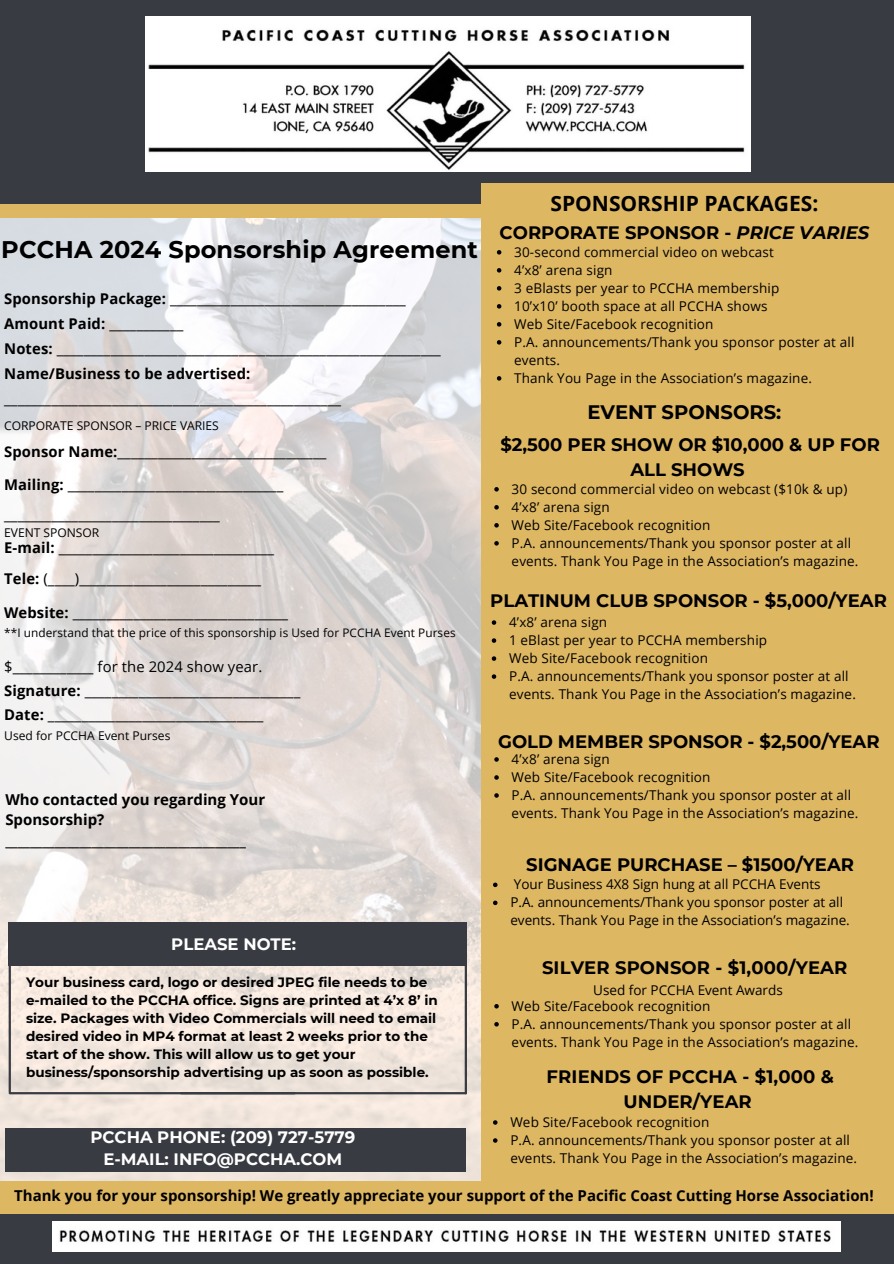
<style>
.page{position:relative;width:894px;height:1264px;background:#fff}
.page>*{position:absolute;margin:0;border:0;box-sizing:border-box;transform-origin:0 0}
.t1{font:700 24px "Montserrat";letter-spacing:.005em;color:#000}
.t2{font:700 21px "Open Sans";color:#000}
.t3{font:700 19.5px "Montserrat";color:#000}
.t4{font:700 18px/24.8px "Montserrat";color:#000;text-align:center}
.t5{font:700 16.5px/22.5px "Montserrat";color:#fff;text-align:center}
.t6{font:700 15px/20.2px "Open Sans";color:#000}
.t7{font:14.85px/24.9px "Open Sans";letter-spacing:.005em;color:#000}
.t8{font:13.5px/18px "Open Sans";letter-spacing:.01em;color:#000}
.t9{font:700 13.5px/18px "Montserrat";color:#000}
.t10{font:12px "Open Sans";color:#000}
.t11{font:11.85px "Open Sans";letter-spacing:.005em;color:#000}
.s1{font-weight:700}
.s2{font-style:italic}
</style>
<div class="page">
<img style="left:0;top:218px;width:481px;height:962px">
<div style="left:0;top:0;width:893px;height:204px;background:#383b42"></div>
<div style="left:0;top:204px;width:893px;height:14px;background:#deb763"></div>
<div style="left:481px;top:183px;width:412px;height:997px;background:#deb763"></div>
<div style="left:0;top:1214px;width:893px;height:49px;background:#383b42"></div>
<div style="left:0;top:1181px;width:893px;height:33px;background:#deb763"></div>
<div style="left:9px;top:922px;width:458px;height:44px;background:#383b42"></div>
<hr style="left:9px;top:953px;width:2px;height:139px;background:#383b42">
<svg style="left:496px;top:250px;width:5px;height:4px"></svg>
<svg style="left:496px;top:268px;width:5px;height:4px"></svg>
<svg style="left:496px;top:286px;width:5px;height:4px"></svg>
<svg style="left:496px;top:304px;width:5px;height:4px"></svg>
<svg style="left:496px;top:322px;width:5px;height:4px"></svg>
<svg style="left:496px;top:340px;width:5px;height:4px"></svg>
<svg style="left:496px;top:376px;width:5px;height:4px"></svg>
<img style="left:53px;top:1221px;width:787px;height:30px">
<img style="left:145px;top:17px;width:605px;height:154px">
<svg style="left:494px;top:487px;width:4px;height:4px"></svg>
<svg style="left:494px;top:505px;width:4px;height:4px"></svg>
<svg style="left:494px;top:523px;width:4px;height:4px"></svg>
<svg style="left:494px;top:541px;width:4px;height:4px"></svg>
<svg style="left:494px;top:757px;width:4px;height:4px"></svg>
<svg style="left:494px;top:775px;width:4px;height:4px"></svg>
<svg style="left:494px;top:793px;width:4px;height:4px"></svg>
<svg style="left:494px;top:1004px;width:4px;height:4px"></svg>
<svg style="left:494px;top:1022px;width:4px;height:4px"></svg>
<hr style="left:10px;top:1092px;width:284px;height:2px;background:#383b42">
<hr style="left:181px;top:1092px;width:284px;height:2px;background:#383b42">
<hr style="left:464px;top:955px;width:3px;height:138px;background:#383b42">
<div style="left:5px;top:1127px;width:460px;height:44px;background:#383b42"></div>
<svg style="left:491px;top:620px;width:5px;height:5px"></svg>
<svg style="left:491px;top:638px;width:5px;height:5px"></svg>
<svg style="left:491px;top:656px;width:5px;height:5px"></svg>
<svg style="left:491px;top:674px;width:5px;height:5px"></svg>
<svg style="left:493px;top:882px;width:4px;height:5px"></svg>
<svg style="left:493px;top:900px;width:4px;height:5px"></svg>
<svg style="left:493px;top:1120px;width:4px;height:4px"></svg>
<svg style="left:493px;top:1138px;width:4px;height:4px"></svg>
<p class="t1" style="left:1px;top:235px;width:478px">PCCHA 2024 Sponsorship Agreement</p>
<p class="t7" style="left:4px;top:286px;width:438px"><span class="s1">Sponsorship Package:</span> ___________________________________ <span class="s1">Amount Paid:</span> ___________<br><span class="s1">Notes:</span> _________________________________________________________ <span class="s1">Name/Business to be advertised: </span>__________________________________________________</p>
<p class="t10" style="left:4px;top:417px;width:216px">CORPORATE SPONSOR – PRICE VARIES</p>
<p class="t7" style="left:4px;top:438px;width:323px"><span class="s1">Sponsor Name:</span>_______________________________</p>
<p class="t7" style="left:4px;top:471px;width:280px"><span class="s1">Mailing:</span> ________________________________</p>
<h3 class="t7" style="left:4px;top:501px;width:217px">________________________________</h3>
<h3 class="t10" style="left:4px;top:524px;width:97px">EVENT SPONSOR</h3>
<h3 class="t7" style="left:4px;top:534px;width:271px"><span class="s1">E-mail:</span> ________________________________</h3>
<p class="t7" style="left:4px;top:566px;width:258px"><span class="s1">Tele:</span> (____)___________________________</p>
<p class="t7" style="left:4px;top:599px;width:285px"><span class="s1">Website:</span> ________________________________</p>
<p class="t11" style="left:4px;top:624px;width:453px">**I understand that the price of this sponsorship is Used for PCCHA Event Purses</p>
<p class="t7" style="left:4px;top:653px;width:259px">$____________ for the 2024 show year.</p>
<p class="t7" style="left:4px;top:678px;width:297px;line-height:24.2px"><span class="s1">Signature:</span> ________________________________<br><span class="s1">Date:</span> ________________________________</p>
<p class="t10" style="left:4px;top:727px;width:168px">Used for PCCHA Event Purses</p>
<h4 class="t6" style="left:5px;top:789px;width:261px">Who contacted you regarding Your<br>Sponsorship? _______________________________________</h4>
<p class="t5" style="left:171px;top:932px;width:126px">PLEASE NOTE:</p>
<h5 class="t9" style="left:26px;top:973px;width:413px">Your business card, logo or desired JPEG file needs to be e-mailed to the PCCHA office. Signs are printed at 4’x 8’ in size. Packages with Video Commercials will need to email desired video in MP4 format at least 2 weeks prior to the start of the show. This will allow us to get your business/sponsorship advertising up as soon as possible.</h5>
<p class="t5" style="left:90px;top:1125px;width:266px">PCCHA PHONE: (209) 727-5779<br>E-MAIL: INFO@PCCHA.COM</p>
<p class="t2" style="left:550px;top:189px;width:269px">SPONSORSHIP PACKAGES:</p>
<p class="t8" style="left:514px;top:242px;width:261px">30-second commercial video on webcast</p>
<h2 class="t8" style="left:514px;top:260px;width:100px">4’x8’ arena sign</h2>
<h3 class="t8" style="left:514px;top:278px;width:266px">3 eBlasts per year to PCCHA membership</h3>
<p class="t8" style="left:514px;top:296px;width:255px">10’x10’ booth space at all PCCHA shows</p>
<p class="t8" style="left:514px;top:314px;width:201px">Web Site/Facebook recognition</p>
<p class="t8" style="left:514px;top:332px;width:342px">P.A. announcements/Thank you sponsor poster at all events.</p>
<p class="t8" style="left:514px;top:368px;width:299px">Thank You Page in the Association’s magazine.</p>
<h2 class="t4" style="left:499px;top:220px;width:371px">CORPORATE SPONSOR - <span class="s2">PRICE VARIES</span></h2>
<h5 class="t3" style="left:587px;top:400px;width:195px">EVENT SPONSORS:</h5>
<h5 class="t4" style="left:500px;top:432px;width:381px">$2,500 PER SHOW OR $10,000 &amp; UP FOR<br>ALL SHOWS</h5>
<p class="t8" style="left:511px;top:479px;width:337px">30 second commercial video on webcast ($10k &amp; up)</p>
<p class="t8" style="left:511px;top:497px;width:100px">4’x8’ arena sign</p>
<h3 class="t8" style="left:511px;top:515px;width:200px">Web Site/Facebook recognition</h3>
<p class="t8" style="left:511px;top:533px;width:348px">P.A. announcements/Thank you sponsor poster at all events. Thank You Page in the Association’s magazine.</p>
<p class="t4" style="left:490px;top:587px;width:398px">PLATINUM CLUB SPONSOR - $5,000/YEAR</p>
<p class="t8" style="left:509px;top:613px;width:100px">4’x8’ arena sign</p>
<h5 class="t8" style="left:509px;top:631px;width:259px">1 eBlast per year to PCCHA membership</h5>
<p class="t8" style="left:509px;top:649px;width:200px">Web Site/Facebook recognition</p>
<h5 class="t8" style="left:509px;top:667px;width:348px">P.A. announcements/Thank you sponsor poster at all events. Thank You Page in the Association’s magazine.</h5>
<h4 class="t4" style="left:498px;top:729px;width:383px">GOLD MEMBER SPONSOR - $2,500/YEAR</h4>
<p class="t8" style="left:511px;top:749px;width:100px">4’x8’ arena sign</p>
<h3 class="t8" style="left:511px;top:767px;width:200px">Web Site/Facebook recognition</h3>
<h5 class="t8" style="left:511px;top:785px;width:348px">P.A. announcements/Thank you sponsor poster at all events. Thank You Page in the Association’s magazine.</h5>
<p class="t4" style="left:526px;top:852px;width:329px">SIGNAGE PURCHASE – $1500/YEAR</p>
<h3 class="t8" style="left:513px;top:875px;width:308px">Your Business 4X8 Sign hung at all PCCHA Events</h3>
<h4 class="t8" style="left:510px;top:893px;width:341px">P.A. announcements/Thank you sponsor poster at all events. Thank You Page in the Association’s magazine.</h4>
<p class="t4" style="left:542px;top:955px;width:307px">SILVER SPONSOR - $1,000/YEAR</p>
<h1 class="t8" style="left:511px;top:996px;width:200px">Web Site/Facebook recognition</h1>
<h5 class="t8" style="left:511px;top:1014px;width:348px">P.A. announcements/Thank you sponsor poster at all events. Thank You Page in the Association’s magazine.</h5>
<h5 class="t4" style="left:546px;top:1064px;width:288px">FRIENDS OF PCCHA - $1,000 &amp;<br>UNDER/YEAR</h5>
<h3 class="t8" style="left:593px;top:981px;width:191px">Used for PCCHA Event Awards</h3>
<h3 class="t8" style="left:510px;top:1112px;width:200px">Web Site/Facebook recognition</h3>
<p class="t8" style="left:510px;top:1130px;width:348px">P.A. announcements/Thank you sponsor poster at all events. Thank You Page in the Association’s magazine.</p>
<p class="t6" style="left:14px;top:1185px;width:860px">Thank you for your sponsorship! We greatly appreciate your support of the Pacific Coast Cutting Horse Association!</p>
</div>
